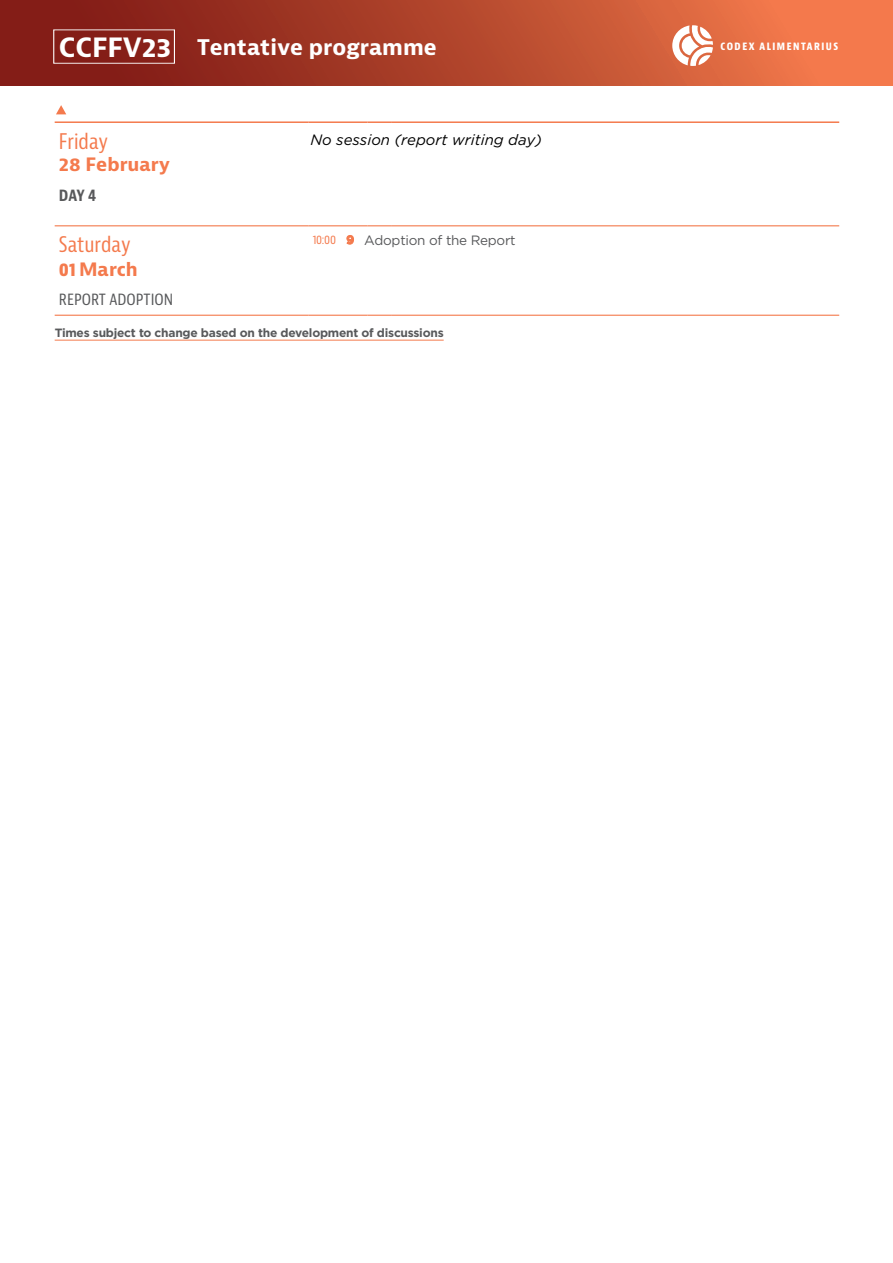
<style>
.page{position:relative;width:893px;height:1263px;background:#fff}
.page>*{position:absolute;margin:0;border:0;box-sizing:border-box;transform-origin:0 0}
.page_header_-_committee{font:700 25.95px "Bernina Sans";color:#fff}
.page_header_-_text_title{font:700 21px "Bernina Sans";color:#fff}
.t1{font:condensed 21px "Bernina Sans";color:#f47a4d}
.t2{font:700 18px "Bernina Sans";color:#f47a4d}
.t3{font:condensed 16.5px "Bernina Sans";color:#58595b}
.t4{font:700 condensed 16.5px "Bernina Sans";color:#58595b}
.t5{font:italic 15px "Gotham";color:#000}
.t6{font:13.5px "Gotham";letter-spacing:-.02em;color:#58595b}
.t7{font:700 12px "Gotham";letter-spacing:-.02em;color:#58595b}
.t8{font:700 condensed 9.9px "Bernina Sans";letter-spacing:.155em;color:#fff}
.s1{font-stretch:condensed}
.s2{font-family:"Bernina Sans";font-stretch:condensed;font-size:12px;color:#f47a4d}
.s3{font-weight:700;font-size:12px;color:#f47a4d}
</style>
<div class="page">
<div style="left:0;top:0;width:893px;height:85px;background:linear-gradient(to right,#741311,#f77d4d)"></div>
<svg style="left:672px;top:25px;width:41px;height:41px"></svg>
<hr style="left:55px;top:225px;width:253px;height:1px;background:#f47a4d">
<hr style="left:308px;top:225px;width:60px;height:1px;background:#f47a4d">
<svg style="left:368px;top:225px;width:24px;height:1px"></svg>
<hr style="left:392px;top:225px;width:447px;height:1px;background:#f47a4d">
<hr style="left:55px;top:315px;width:253px;height:1px;background:#f47a4d">
<hr style="left:308px;top:315px;width:60px;height:1px;background:#f47a4d">
<svg style="left:368px;top:315px;width:24px;height:1px"></svg>
<hr style="left:392px;top:315px;width:447px;height:1px;background:#f47a4d">
<hr style="left:55px;top:121px;width:253px;height:2px;background:#f47a4d">
<hr style="left:308px;top:121px;width:60px;height:2px;background:#f47a4d">
<hr style="left:368px;top:121px;width:24px;height:2px;background:#f47a4d">
<hr style="left:392px;top:121px;width:447px;height:2px;background:#f47a4d">
<hr style="left:55px;top:340px;width:389px;height:1px;background:#f47a4d">
<svg style="left:56px;top:105px;width:10px;height:9px"></svg>
<p class="page_header_-_committee" style="left:59px;top:31px;width:114px">CCFFV23</p>
<p class="page_header_-_text_title" style="left:197px;top:34px;width:241px">Tentative programme</p>
<p class="t8" style="left:720px;top:40px;width:119px">CODEX ALIMENTARIUS</p>
<h2 class="t1" style="left:59px;top:128px;width:51px">Friday</h2>
<h3 class="t2" style="left:59px;top:153px;width:113px">28 February</h3>
<h3 class="t4" style="left:59px;top:185px;width:39px">DAY 4</h3>
<h2 class="t1" style="left:59px;top:232px;width:73px">Saturday</h2>
<h3 class="t2" style="left:59px;top:258px;width:80px"><span class="s1">01</span> March</h3>
<h3 class="t3" style="left:59px;top:289px;width:116px">REPORT ADOPTION</h3>
<p class="t5" style="left:310px;top:130px;width:233px">No session (report writing day)</p>
<p class="t6" style="left:313px;top:232px;width:205px"><span class="s2">10:00</span> <span class="s3">9</span> Adoption of the Report</p>
<p class="t7" style="left:55px;top:325px;width:390px">Times subject to change based on the development of discussions</p>
</div>
